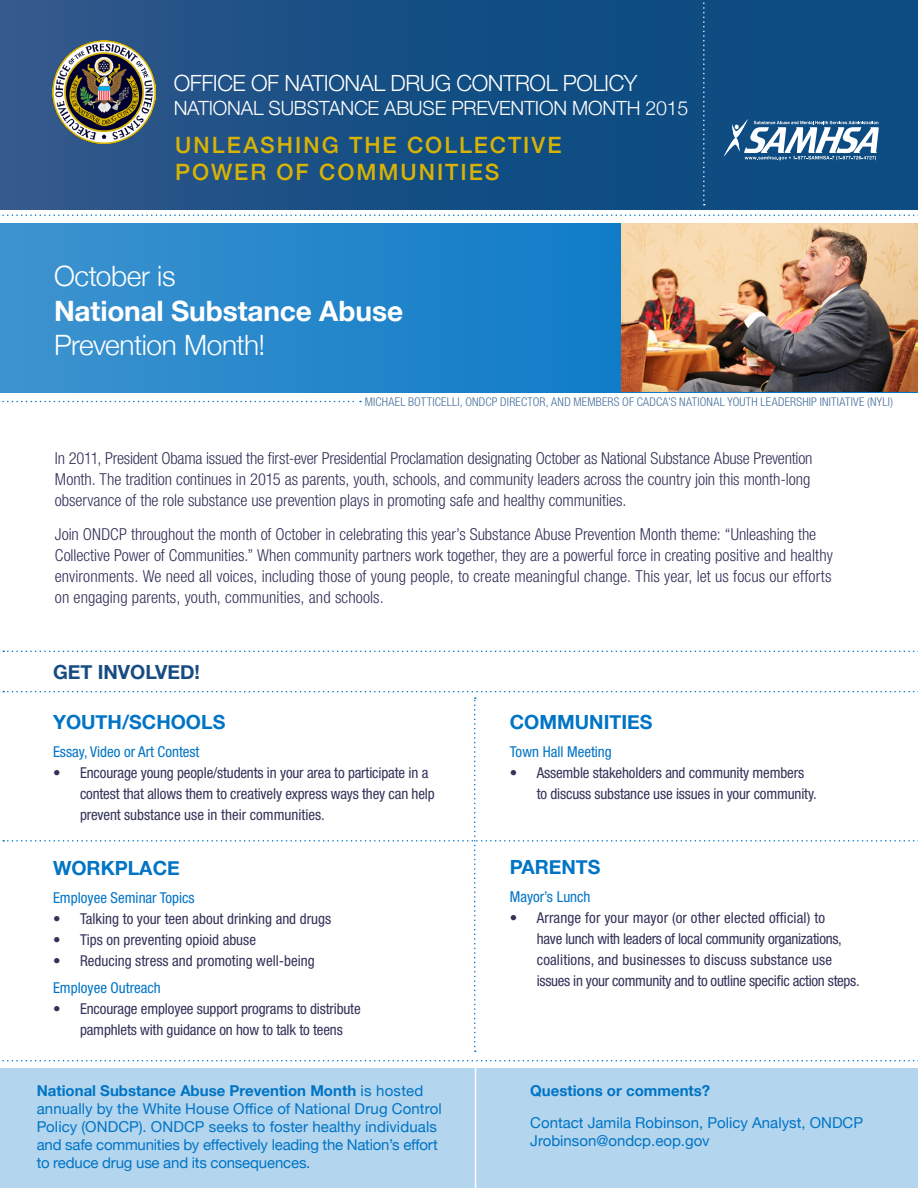
<style>
.page{position:relative;width:918px;height:1188px;background:#fff}
.page>*{position:absolute;margin:0;border:0;box-sizing:border-box;transform-origin:0 0}
.t1{font:300 28.05px/34.5px "Helvetica Neue";letter-spacing:-.015em;color:#fff}
.t2{font:500 22.5px/27px "Helvetica Neue";letter-spacing:.09em;color:#d8b304}
.t3{font:300 22.35px "Helvetica Neue";letter-spacing:-.02em;color:#fff}
.t4{font:300 19.65px "Helvetica Neue";letter-spacing:-.01em;color:#fff}
.t5{font:700 19.5px "Helvetica Neue";color:#0074c5}
.t6{font:700 19.5px "Helvetica Neue";color:#174c82}
.t7{font:300 condensed 16.5px/21px "Helvetica Neue LT Std";letter-spacing:-.005em;color:#33335a}
.t8{font:condensed 15px/21px "Helvetica Neue LT Std";letter-spacing:-.01em;color:#33335a}
.t9{font:15px/18px "Helvetica Neue";color:#0074c5}
.t10{font:condensed 15px "Helvetica Neue LT Std";color:#0074c5}
.t11{font:700 15px "Helvetica Neue";color:#0074c5}
.t12{font:300 condensed 12px "Helvetica Neue LT Std";letter-spacing:.02em;color:#45709b}
.s1{font-weight:700}
</style>
<div class="page">
<svg style="left:0;top:401px;width:361px;height:1px"></svg>
<svg style="left:0;top:214px;width:918px;height:2px"></svg>
<svg style="left:0;top:223px;width:621px;height:169px;background:#2687cb"></svg>
<div style="left:0;top:0;width:918px;height:209px;background:linear-gradient(to right,#2d568a,#044980)"></div>
<img style="left:53px;top:40px;width:103px;height:104px">
<svg style="left:724px;top:119px;width:155px;height:41px"></svg>
<svg style="left:703px;top:0;width:2px;height:205px"></svg>
<img style="left:621px;top:223px;width:297px;height:169px">
<div style="left:0;top:1068px;width:918px;height:120px;background:#b3d5ee"></div>
<svg style="left:0;top:1060px;width:918px;height:1px"></svg>
<hr style="left:475px;top:1063px;width:1px;height:125px;background:#fff">
<svg style="left:3px;top:651px;width:915px;height:1px"></svg>
<svg style="left:3px;top:691px;width:915px;height:361px"></svg>
<p class="t3" style="left:174px;top:65px;width:465px">OFFICE OF NATIONAL DRUG CONTROL POLICY</p>
<p class="t4" style="left:174px;top:92px;width:516px">NATIONAL SUBSTANCE ABUSE PREVENTION MONTH 2015</p>
<p class="t2" style="left:175px;top:131px;width:388px">UNLEASHING THE COLLECTIVE<br>POWER OF COMMUNITIES</p>
<p class="t1" style="left:54px;top:258px;width:351px">October is<br><span class="s1">National Substance Abuse<br></span>Prevention Month!</p>
<p class="t12" style="left:365px;top:395px;width:530px">MICHAEL BOTTICELLI, ONDCP DIRECTOR, AND MEMBERS OF CADCA’S NATIONAL YOUTH LEADERSHIP INITIATIVE (NYLI)</p>
<p class="t7" style="left:55px;top:447px;width:759px">In 2011, President Obama issued the first-ever Presidential Proclamation designating October as National Substance Abuse Prevention<br>Month. The tradition continues in 2015 as parents, youth, schools, and community leaders across the country join this month-long observance of the role substance use prevention plays in promoting safe and healthy communities.</p>
<p class="t7" style="left:55px;top:524px;width:779px">Join ONDCP throughout the month of October in celebrating this year’s Substance Abuse Prevention Month theme: “Unleashing the Collective Power of Communities.” When community partners work together, they are a powerful force in creating positive and healthy environments. We need all voices, including those of young people, to create meaningful change. This year, let us focus our efforts on engaging parents, youth, communities, and schools.</p>
<p class="t6" style="left:53px;top:656px;width:148px">GET INVOLVED!</p>
<p class="t5" style="left:53px;top:707px;width:174px">YOUTH/SCHOOLS</p>
<p class="t10" style="left:53px;top:743px;width:148px">Essay, Video or Art Contest</p>
<p class="t8" style="left:80px;top:762px;width:356px;text-indent:-27px">• Encourage young people/students in your area to participate in a contest that allows them to creatively express ways they can help prevent substance use in their communities.</p>
<p class="t5" style="left:53px;top:853px;width:128px">WORKPLACE</p>
<p class="t10" style="left:53px;top:889px;width:143px">Employee Seminar Topics</p>
<p class="t8" style="left:53px;top:908px;width:280px">• Talking to your teen about drinking and drugs</p>
<p class="t8" style="left:53px;top:929px;width:205px">• Tips on preventing opioid abuse</p>
<p class="t8" style="left:53px;top:950px;width:263px">• Reducing stress and promoting well-being</p>
<p class="t10" style="left:53px;top:979px;width:109px">Employee Outreach</p>
<p class="t8" style="left:80px;top:998px;width:282px;text-indent:-27px">• Encourage employee support programs to distribute pamphlets with guidance on how to talk to teens</p>
<p class="t9" style="left:37px;top:1083px;width:407px"><span class="s1">National Substance Abuse Prevention Month</span> is hosted annually by the White House Office of National Drug Control Policy (ONDCP). ONDCP seeks to foster healthy individuals and safe communities by effectively leading the Nation’s effort to reduce drug use and its consequences.</p>
<p class="t5" style="left:510px;top:707px;width:144px">COMMUNITIES</p>
<p class="t10" style="left:510px;top:743px;width:104px">Town Hall Meeting</p>
<p class="t8" style="left:537px;top:762px;width:281px;text-indent:-27px">• Assemble stakeholders and community members to discuss substance use issues in your community.</p>
<p class="t5" style="left:510px;top:852px;width:92px">PARENTS</p>
<p class="t10" style="left:510px;top:888px;width:82px">Mayor’s Lunch</p>
<p class="t8" style="left:537px;top:907px;width:324px;text-indent:-27px">• Arrange for your mayor (or other elected official) to<br>have lunch with leaders of local community organizations, coalitions, and businesses to discuss substance use issues in your community and to outline specific action steps.</p>
<p class="t11" style="left:530px;top:1079px;width:181px">Questions or comments?</p>
<p class="t9" style="left:530px;top:1114px;width:334px">Contact Jamila Robinson, Policy Analyst, ONDCP</p>
<p class="t9" style="left:530px;top:1132px;width:181px">Jrobinson@ondcp.eop.gov</p>
</div>
